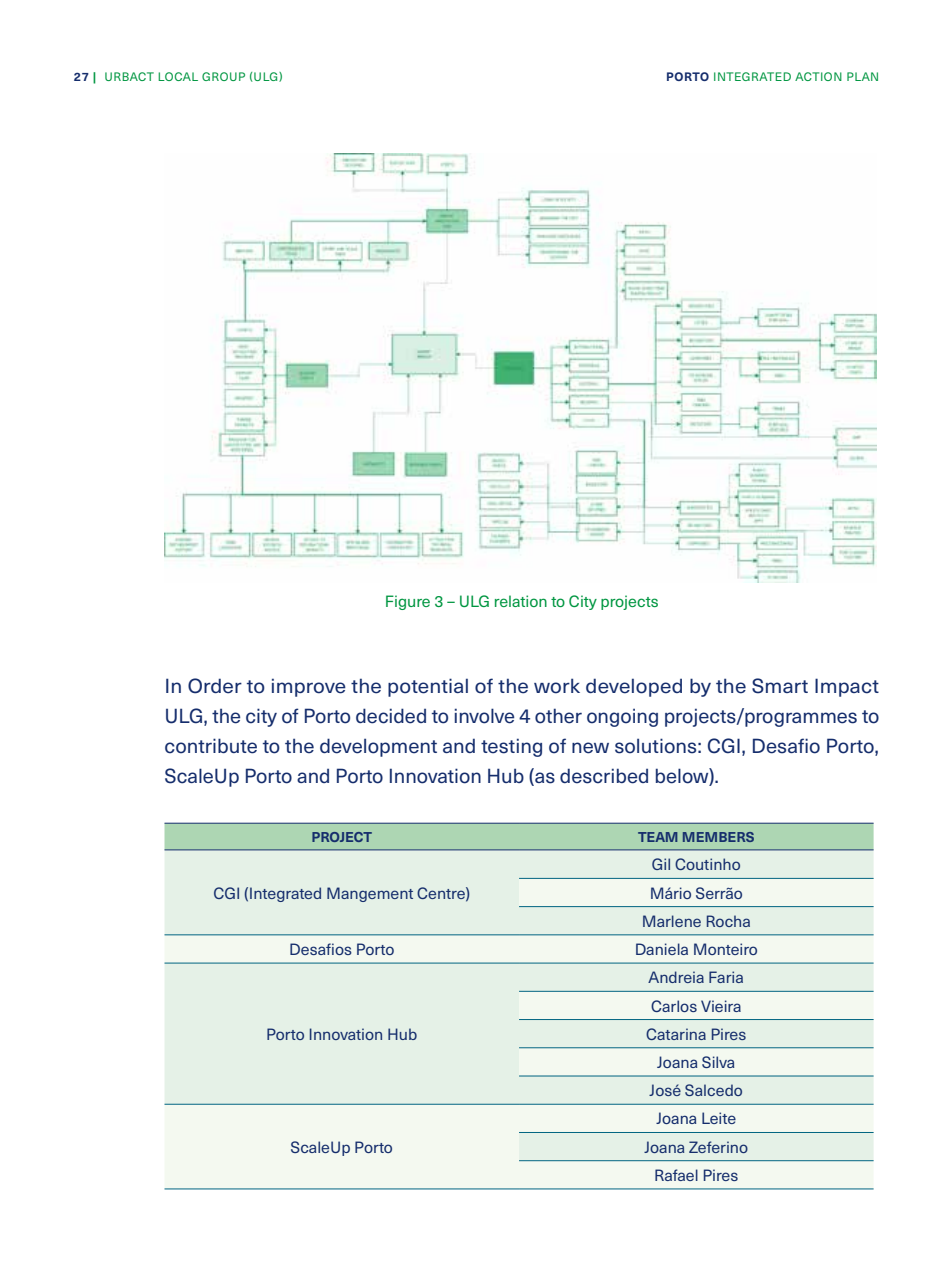
<style>
.page{position:relative;width:936px;height:1276px;background:#fff}
.page>*{position:absolute;margin:0;border:0;box-sizing:border-box;transform-origin:0 0}
.t1{font:20px/30px "Neue Haas Unica Pro";color:#152d6c;text-align:justify;scale:1.04 1}
.t2{font:16px/28.2px "Neue Haas Unica Pro";color:#152d6c;text-align:center}
.t3{font:16px "Neue Haas Unica Pro";color:#009641}
.t4{font:700 14px "Neue Haas Unica Pro";color:#152d6c}
.t5{font:12px "Neue Haas Unica Pro";letter-spacing:.03em;color:#009641}
.s1{font-weight:700;color:#152d6c}
.s2{font-weight:700}
</style>
<div class="page">
<img style="left:164px;top:153px;width:712px;height:429px">
<div style="left:164px;top:823px;width:709px;height:26px;background:#add6b3"></div>
<div style="left:164px;top:850px;width:709px;height:28px;background:#e5f1e7"></div>
<svg style="left:164px;top:878px;width:709px;height:310px;fill:#e5f1e7"></svg>
<hr style="left:519px;top:878px;width:354px;height:1px;background:#006481">
<hr style="left:519px;top:906px;width:354px;height:1px;background:#006481">
<hr style="left:164px;top:934px;width:355px;height:1px;background:#006481">
<hr style="left:519px;top:934px;width:354px;height:1px;background:#006481">
<hr style="left:164px;top:962px;width:355px;height:1px;background:#006481">
<hr style="left:519px;top:962px;width:354px;height:1px;background:#006481">
<hr style="left:519px;top:991px;width:354px;height:1px;background:#006481">
<hr style="left:519px;top:1019px;width:354px;height:1px;background:#006481">
<hr style="left:519px;top:1047px;width:354px;height:1px;background:#006481">
<hr style="left:519px;top:1075px;width:354px;height:1px;background:#006481">
<hr style="left:164px;top:1104px;width:355px;height:1px;background:#006481">
<hr style="left:519px;top:1104px;width:354px;height:1px;background:#006481">
<hr style="left:519px;top:1132px;width:354px;height:1px;background:#006481">
<hr style="left:519px;top:1160px;width:354px;height:1px;background:#006481">
<hr style="left:164px;top:1188px;width:355px;height:1px;background:#006481">
<hr style="left:519px;top:1188px;width:354px;height:1px;background:#006481">
<hr style="left:164px;top:822px;width:355px;height:1px;background:#152d6c">
<hr style="left:519px;top:822px;width:354px;height:1px;background:#152d6c">
<hr style="left:164px;top:849px;width:355px;height:1px;background:#152d6c">
<hr style="left:519px;top:849px;width:354px;height:1px;background:#152d6c">
<p class="t5" style="left:74px;top:70px;width:100px"><span class="s1">27</span> <span class="s2">|</span> URBACT Local</p>
<p class="t5" style="left:202px;top:70px;width:19px">Group</p>
<p class="t5" style="left:249px;top:70px;width:34px">(ULG)</p>
<p class="t5" style="left:666px;top:70px;width:214px"><span class="s1">PORTO</span> INTEGRATED ACTION PLAN</p>
<p class="t3" style="left:385px;top:591px;width:275px">Figure 3 – ULG relation to City projects</p>
<p class="t1" style="left:164px;top:671px;width:688px">In Order to improve the potential of the work developed by the Smart Impact ULG, the city of Porto decided to involve 4 other ongoing projects/programmes to contribute to the development and testing of new solutions: CGI, Desafio Porto, ScaleUp Porto and Porto Innovation Hub (as described below).</p>
<p class="t4" style="left:311px;top:828px;width:62px">PROJECT</p>
<p class="t4" style="left:638px;top:828px;width:118px">TEAM MEMBERS</p>
<p class="t2" style="left:213px;top:879px;width:258px">CGI (Integrated Mangement Centre)</p>
<p class="t2" style="left:641px;top:851px;width:111px">Gil Coutinho<br>Mário Serrão<br>Marlene Rocha</p>
<p class="t2" style="left:289px;top:935px;width:107px">Desafios Porto</p>
<p class="t2" style="left:634px;top:935px;width:125px">Daniela Monteiro</p>
<p class="t2" style="left:266px;top:1020px;width:153px">Porto Innovation Hub</p>
<p class="t2" style="left:290px;top:1133px;width:104px">ScaleUp Porto</p>
<p class="t2" style="left:646px;top:963px;width:102px">Andreia Faria<br>Carlos Vieira<br>Catarina Pires<br>Joana Silva<br>José Salcedo</p>
<p class="t2" style="left:644px;top:1105px;width:105px">Joana Leite<br>Joana Zeferino<br>Rafael Pires</p>
</div>
